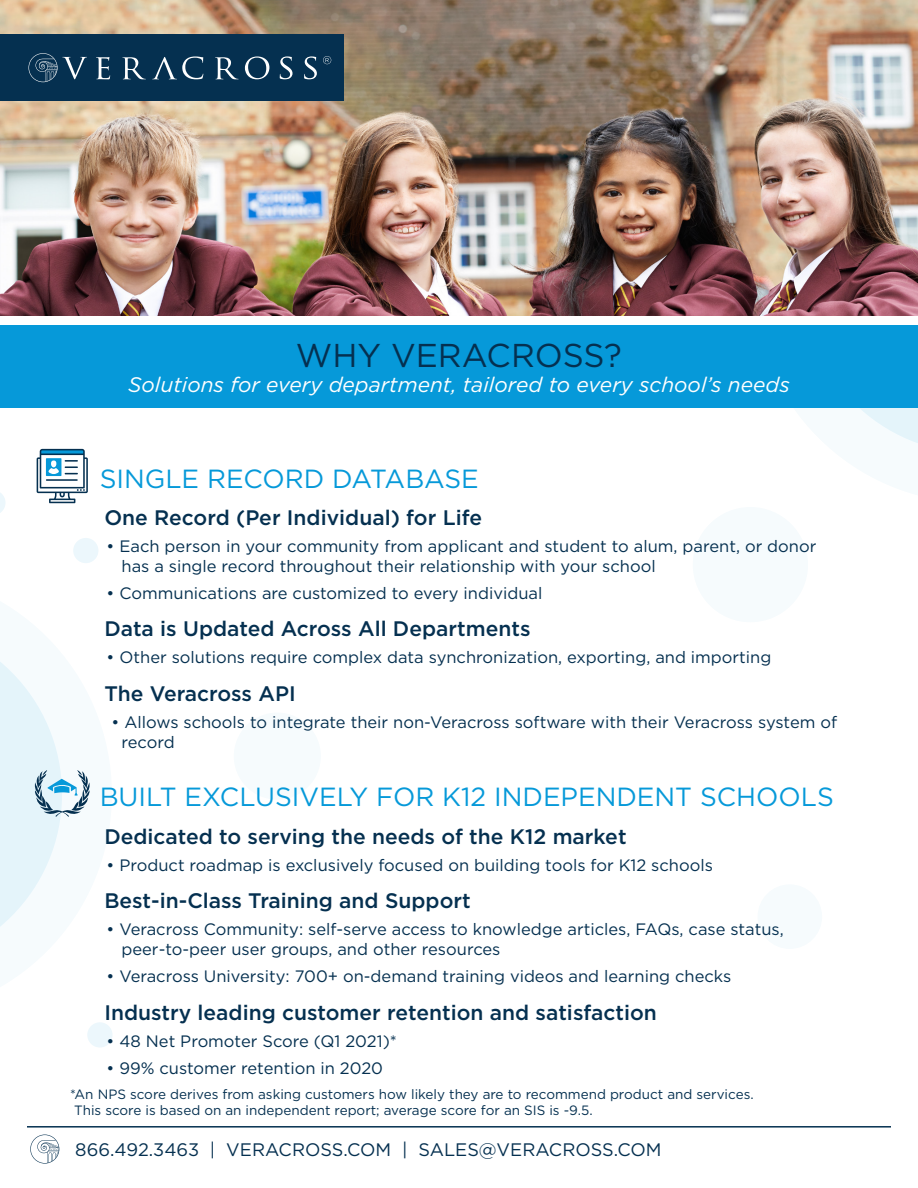
<style>
.page{position:relative;width:918px;height:1188px;background:#fff}
.page>*{position:absolute;margin:0;border:0;box-sizing:border-box;transform-origin:0 0}
.t1{font:33px "Gotham";color:#053050}
.t2{font:26.25px "Gotham";color:#0699d9}
.t3{font:500 21px "Gotham";color:#053050}
.t4{font:italic 21px "Gotham";color:#fff}
.t5{font:18.15px "Gotham";color:#053050}
.t6{font:16.5px/19.8px "Gotham";color:#053050}
.t7{font:13.5px/16.2px "Gotham";color:#053050}
</style>
<div class="page">
<img style="left:0;top:0;width:918px;height:315px">
<div style="left:0;top:325px;width:918px;height:83px;background:#0699d9"></div>
<div style="left:693px;top:507px;width:115px;height:115px;background:#f6fbfd;border-radius:50%"></div>
<svg style="left:859px;top:408px;width:59px;height:36px"></svg>
<div style="left:87px;top:1022px;width:26px;height:26px;background:#ecf7fc;border-radius:50%"></div>
<div style="left:73px;top:538px;width:26px;height:25px;background:#ecf7fc;border-radius:50%"></div>
<svg style="left:0;top:493px;width:5px;height:20px"></svg>
<div style="left:757px;top:884px;width:65px;height:65px;background:#f6fbfd;border-radius:50%"></div>
<div style="left:234px;top:712px;width:87px;height:88px;background:#f6fbfd;border-radius:50%"></div>
<div style="left:0;top:34px;width:344px;height:67px;background:#053050"></div>
<svg style="left:28px;top:53px;width:59px;height:29px"></svg>
<svg style="left:96px;top:57px;width:14px;height:22px"></svg>
<svg style="left:122px;top:57px;width:24px;height:22px"></svg>
<svg style="left:152px;top:56px;width:51px;height:23px"></svg>
<svg style="left:215px;top:57px;width:24px;height:22px"></svg>
<svg style="left:245px;top:56px;width:24px;height:23px"></svg>
<svg style="left:280px;top:56px;width:13px;height:23px"></svg>
<svg style="left:304px;top:56px;width:13px;height:23px"></svg>
<svg style="left:323px;top:56px;width:8px;height:8px"></svg>
<svg style="left:37px;top:449px;width:51px;height:54px"></svg>
<svg style="left:0;top:661px;width:90px;height:266px"></svg>
<svg style="left:30px;top:1135px;width:29px;height:29px"></svg>
<hr style="left:27px;top:1126px;width:864px;height:2px;background:#053050">
<h1 class="t1" style="left:296px;top:340px;width:328px">WHY VERACROSS?</h1>
<p class="t4" style="left:128px;top:376px;width:663px">Solutions for every department, tailored to every school’s needs</p>
<h2 class="t2" style="left:100px;top:466px;width:381px">SINGLE RECORD DATABASE</h2>
<p class="t3" style="left:104px;top:508px;width:379px">One Record (Per Individual) for Life</p>
<p class="t6" style="left:122px;top:537px;width:696px;text-indent:-15px">• Each person in your community from applicant and student to alum, parent, or donor has a single record throughout their relationship with your school</p>
<p class="t6" style="left:107px;top:584px;width:437px">• Communications are customized to every individual</p>
<p class="t3" style="left:104px;top:620px;width:428px">Data is Updated Across All Departments</p>
<p class="t6" style="left:107px;top:648px;width:666px">• Other solutions require complex data synchronization, exporting, and importing</p>
<p class="t3" style="left:104px;top:684px;width:193px">The Veracross API</p>
<p class="t6" style="left:122px;top:713px;width:717px;text-indent:-10px">• Allows schools to integrate their non-Veracross software with their Veracross system of record</p>
<h2 class="t2" style="left:100px;top:785px;width:736px">BUILT EXCLUSIVELY FOR K12 INDEPENDENT SCHOOLS</h2>
<p class="t3" style="left:104px;top:827px;width:524px">Dedicated to serving the needs of the K12 market</p>
<p class="t6" style="left:107px;top:856px;width:608px">• Product roadmap is exclusively focused on building tools for K12 schools</p>
<p class="t3" style="left:104px;top:892px;width:368px">Best-in-Class Training and Support</p>
<p class="t6" style="left:122px;top:921px;width:664px;text-indent:-15px">• Veracross Community: self-serve access to knowledge articles, FAQs, case status, peer-to-peer user groups, and other resources</p>
<p class="t6" style="left:107px;top:967px;width:626px">• Veracross University: 700+ on-demand training videos and learning checks</p>
<p class="t3" style="left:104px;top:1003px;width:554px">Industry leading customer retention and satisfaction</p>
<p class="t6" style="left:107px;top:1032px;width:292px">• 48 Net Promoter Score (Q1 2021)*</p>
<p class="t6" style="left:107px;top:1059px;width:278px">• 99% customer retention in 2020</p>
<p class="t7" style="left:74px;top:1087px;width:681px;text-indent:-4px">*An NPS score derives from asking customers how likely they are to recommend product and services.<br>This score is based on an independent report; average score for an SIS is -9.5.</p>
<p class="t5" style="left:75px;top:1142px;width:588px">866.492.3463 | VERACROSS.COM | SALES@VERACROSS.COM</p>
</div>
